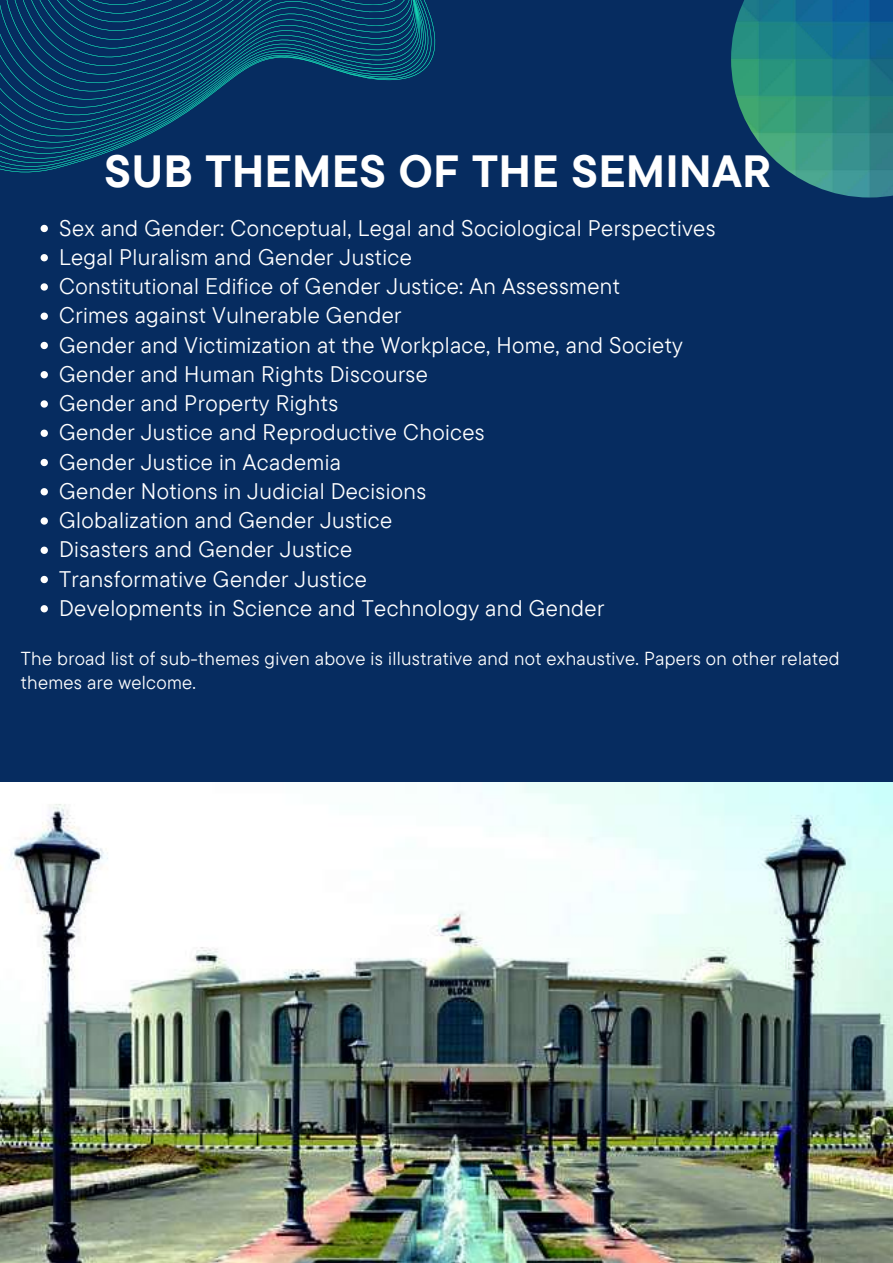
<style>
.page{position:relative;width:893px;height:1263px;background:#062c60}
.page>*{position:absolute;margin:0;border:0;box-sizing:border-box;transform-origin:0 0}
.t1{font:700 45px "TT Commons Pro";letter-spacing:.015em;color:#fff}
.t2{font:22.5px/29.2px "TT Commons Pro";letter-spacing:.015em;color:#fff}
.t3{font:18.75px/24.2px "TT Commons Pro";letter-spacing:.015em;color:#fff}
</style>
<div class="page">
<svg style="left:0;top:0;width:436px;height:173px"></svg>
<img style="left:731px;top:0;width:162px;height:197px">
<img style="left:0;top:782px;width:893px;height:481px">
<svg style="left:41px;top:225px;width:7px;height:7px"></svg>
<svg style="left:41px;top:254px;width:7px;height:7px"></svg>
<svg style="left:41px;top:283px;width:7px;height:8px"></svg>
<svg style="left:41px;top:313px;width:7px;height:7px"></svg>
<svg style="left:41px;top:342px;width:7px;height:7px"></svg>
<svg style="left:41px;top:371px;width:7px;height:7px"></svg>
<svg style="left:41px;top:400px;width:7px;height:8px"></svg>
<svg style="left:41px;top:430px;width:7px;height:7px"></svg>
<svg style="left:41px;top:459px;width:7px;height:7px"></svg>
<svg style="left:41px;top:488px;width:7px;height:7px"></svg>
<svg style="left:41px;top:517px;width:7px;height:8px"></svg>
<svg style="left:41px;top:547px;width:7px;height:7px"></svg>
<svg style="left:41px;top:576px;width:7px;height:7px"></svg>
<svg style="left:41px;top:605px;width:7px;height:7px"></svg>
<h1 class="t1" style="left:104px;top:142px;width:668px">SUB THEMES OF THE SEMINAR</h1>
<p class="t2" style="left:59px;top:212px;width:658px">Sex and Gender: Conceptual, Legal and Sociological Perspectives Legal Pluralism and Gender Justice<br>Constitutional Edifice of Gender Justice: An Assessment<br>Crimes against Vulnerable Gender<br>Gender and Victimization at the Workplace, Home, and Society Gender and Human Rights Discourse<br>Gender and Property Rights<br>Gender Justice and Reproductive Choices<br>Gender Justice in Academia<br>Gender Notions in Judicial Decisions<br>Globalization and Gender Justice<br>Disasters and Gender Justice<br>Transformative Gender Justice<br>Developments in Science and Technology and Gender</p>
<p class="t3" style="left:21px;top:646px;width:820px">The broad list of sub-themes given above is illustrative and not exhaustive. Papers on other related themes are welcome.</p>
</div>
